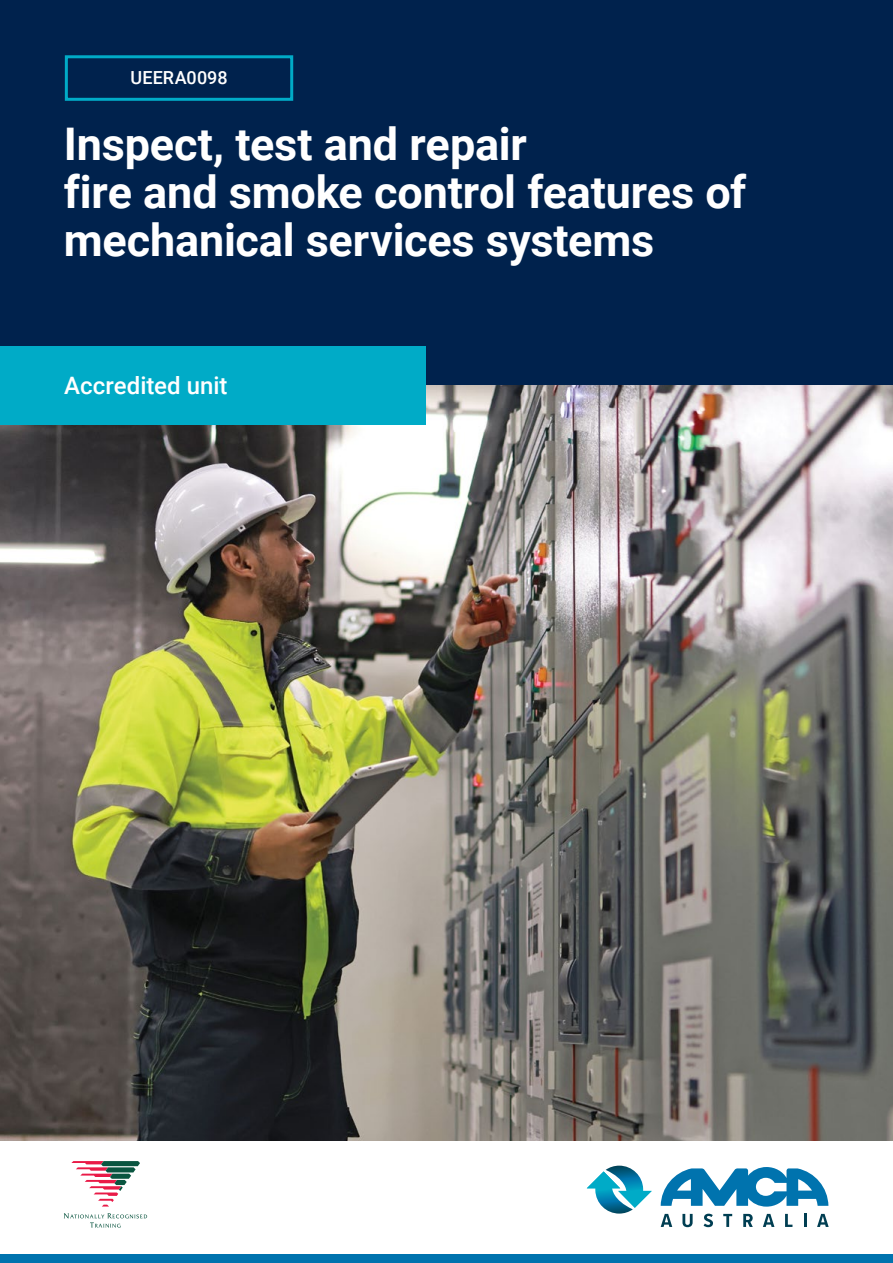
<style>
.page{position:relative;width:893px;height:1263px;background:#fff}
.page>*{position:absolute;margin:0;border:0;box-sizing:border-box;transform-origin:0 0}
.t1{font:700 45px/48px "Roboto";letter-spacing:-.005em;color:#fff}
.Heading_02{font:500 24px "Roboto";color:#fff}
.Heading_02-2{font:500 18px "Roboto";letter-spacing:.005em;color:#fff}
</style>
<div class="page">
<div style="left:0;top:1254px;width:893px;height:9px;background:#0073ae"></div>
<div style="left:0;top:0;width:893px;height:386px;background:#00224d"></div>
<svg style="left:587px;top:1165px;width:65px;height:48px"></svg>
<svg style="left:661px;top:1167px;width:167px;height:39px"></svg>
<svg style="left:661px;top:1214px;width:11px;height:13px"></svg>
<svg style="left:682px;top:1214px;width:11px;height:13px"></svg>
<svg style="left:704px;top:1214px;width:9px;height:13px"></svg>
<svg style="left:723px;top:1214px;width:9px;height:13px"></svg>
<svg style="left:743px;top:1214px;width:10px;height:13px"></svg>
<svg style="left:763px;top:1214px;width:11px;height:13px"></svg>
<svg style="left:785px;top:1214px;width:7px;height:13px"></svg>
<svg style="left:804px;top:1214px;width:2px;height:13px"></svg>
<svg style="left:817px;top:1214px;width:12px;height:13px"></svg>
<img style="left:0;top:386px;width:893px;height:754px">
<div style="left:0;top:347px;width:425px;height:78px;background:#00abc7"></div>
<div style="left:65px;top:55px;width:228px;height:46px;border:3px solid #00abc7"></div>
<svg style="left:71px;top:1161px;width:69px;height:45px"></svg>
<svg style="left:64px;top:1213px;width:83px;height:15px"></svg>
<p class="Heading_02-2" style="left:130px;top:65px;width:99px">UEERA0098</p>
<p class="t1" style="left:64px;top:118px;width:684px">Inspect, test and repair<br>fire and smoke control features of mechanical services systems</p>
<p class="Heading_02" style="left:64px;top:369px;width:165px">Accredited unit</p>
</div>
